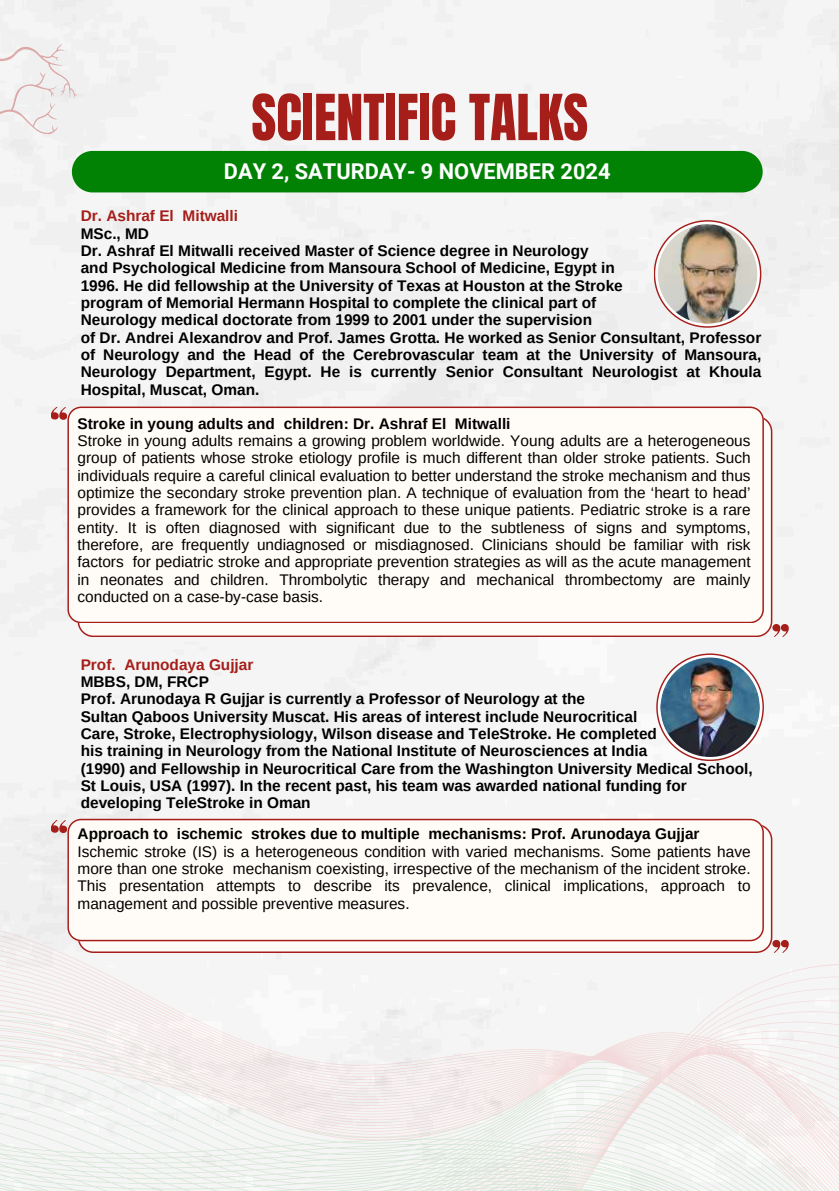
<style>
.page{position:relative;width:839px;height:1191px;background:#fff}
.page>*{position:absolute;margin:0;border:0;box-sizing:border-box;transform-origin:0 0}
.t1{font:54px "Anton";color:#a51e1a}
.t2{font:700 21.8px "Roboto";color:#fff}
.t3{font:700 15.4px/17.4px "Arimo";color:#000}
.t4{font:15.4px/17.4px "Arimo";color:#000;text-align:justify}
.t5{font:700 15.4px "Arimo";color:#a51e1a}
</style>
<div class="page">
<div style="left:0;top:0;width:838px;height:920px;background:#f5f5f5"></div>
<div style="left:72px;top:151px;width:690px;height:41px;background:#028204"></div>
<svg style="left:0;top:920px;width:838px;height:271px;fill:#f5f5f5"></svg>
<svg style="left:78px;top:416px;width:694px;height:220px"></svg>
<svg style="left:67px;top:407px;width:696px;height:216px"></svg>
<svg style="left:51px;top:407px;width:16px;height:13px"></svg>
<svg style="left:772px;top:624px;width:16px;height:13px"></svg>
<svg style="left:78px;top:824px;width:694px;height:129px"></svg>
<svg style="left:67px;top:819px;width:696px;height:122px"></svg>
<svg style="left:51px;top:820px;width:16px;height:13px"></svg>
<svg style="left:772px;top:940px;width:16px;height:13px"></svg>
<svg style="left:653px;top:220px;width:108px;height:108px"></svg>
<svg style="left:655px;top:222px;width:104px;height:104px"></svg>
<img style="left:657px;top:224px;width:100px;height:100px;border-radius:50%">
<svg style="left:656px;top:653px;width:107px;height:108px"></svg>
<svg style="left:657px;top:655px;width:105px;height:105px"></svg>
<img style="left:660px;top:658px;width:99px;height:99px;border-radius:50%">
<svg style="left:0;top:35px;width:84px;height:103px"></svg>
<h1 class="t1" style="left:251px;top:79px;width:338px">SCIENTIFIC TALKS</h1>
<h2 class="t2" style="left:224px;top:158px;width:388px">DAY 2, SATURDAY- 9 NOVEMBER 2024</h2>
<p class="t5" style="left:81px;top:208px;width:159px">Dr. Ashraf El Mitwalli</p>
<p class="t3" style="left:81px;top:225px;width:682px">MSc., MD<br>Dr. Ashraf El Mitwalli received Master of Science degree in Neurology<br>and Psychological Medicine from Mansoura School of Medicine, Egypt in<br>1996. He did fellowship at the University of Texas at Houston at the Stroke<br>program of Memorial Hermann Hospital to complete the clinical part of<br>Neurology medical doctorate from 1999 to 2001 under the supervision<br>of Dr. Andrei Alexandrov and Prof. James Grotta. He worked as Senior Consultant, Professor of Neurology and the Head of the Cerebrovascular team at the University of Mansoura, Neurology Department, Egypt. He is currently Senior Consultant Neurologist at Khoula Hospital, Muscat, Oman.</p>
<p class="t3" style="left:78px;top:415px;width:434px">Stroke in young adults and children: Dr. Ashraf El Mitwalli</p>
<p class="t4" style="left:78px;top:432px;width:674px">Stroke in young adults remains a growing problem worldwide. Young adults are a heterogeneous group of patients whose stroke etiology profile is much different than older stroke patients. Such individuals require a careful clinical evaluation to better understand the stroke mechanism and thus optimize the secondary stroke prevention plan. A technique of evaluation from the ‘heart to head’ provides a framework for the clinical approach to these unique patients. Pediatric stroke is a rare entity. It is often diagnosed with significant due to the subtleness of signs and symptoms, therefore, are frequently undiagnosed or misdiagnosed. Clinicians should be familiar with risk factors for pediatric stroke and appropriate prevention strategies as will as the acute management in neonates and children. Thrombolytic therapy and mechanical thrombectomy are mainly conducted on a case-by-case basis.</p>
<p class="t5" style="left:81px;top:656px;width:174px">Prof. Arunodaya Gujjar</p>
<p class="t3" style="left:81px;top:673px;width:673px">MBBS, DM, FRCP<br>Prof. Arunodaya R Gujjar is currently a Professor of Neurology at the<br>Sultan Qaboos University Muscat. His areas of interest include Neurocritical<br>Care, Stroke, Electrophysiology, Wilson disease and TeleStroke. He completed<br>his training in Neurology from the National Institute of Neurosciences at India<br>(1990) and Fellowship in Neurocritical Care from the Washington University Medical School, St Louis, USA (1997). In the recent past, his team was awarded national funding for developing TeleStroke in Oman</p>
<p class="t3" style="left:78px;top:825px;width:623px">Approach to ischemic strokes due to multiple mechanisms: Prof. Arunodaya Gujjar</p>
<p class="t4" style="left:78px;top:843px;width:674px">Ischemic stroke (IS) is a heterogeneous condition with varied mechanisms. Some patients have more than one stroke mechanism coexisting, irrespective of the mechanism of the incident stroke.<br>This presentation attempts to describe its prevalence, clinical implications, approach to management and possible preventive measures.</p>
</div>
